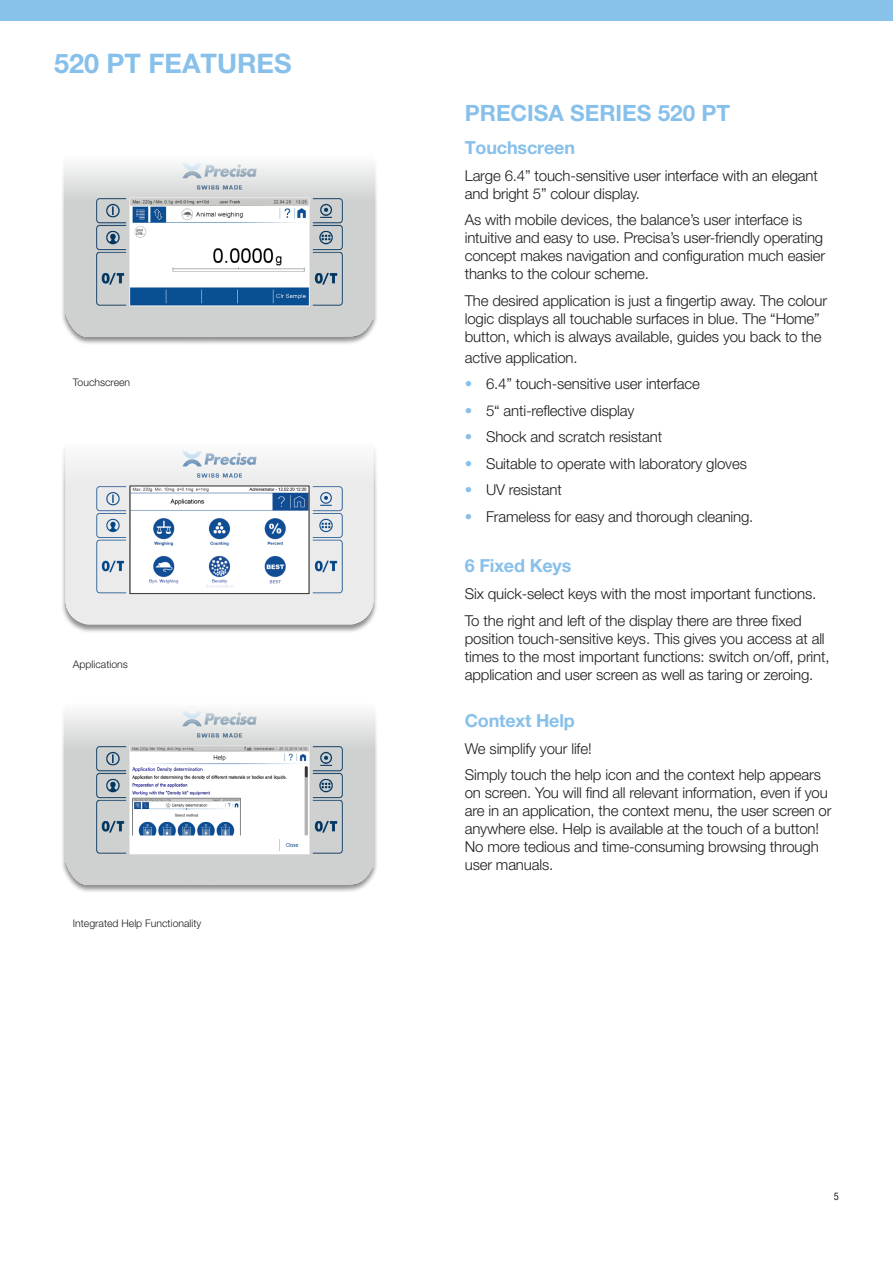
<style>
.page{position:relative;width:893px;height:1263px;background:#fff}
.page>*{position:absolute;margin:0;border:0;box-sizing:border-box;transform-origin:0 0}
.SERIES_NAME_HEADING{font:700 27px "Helvetica Neue LT Pro";color:#87c0ea}
.Heading_2{font:700 22.5px "Helvetica Neue LT Pro";color:#87c0ea}
.Intro_text{font:700 18px "Helvetica Neue LT Pro";letter-spacing:-.01em;color:#87c0ea}
.Intro_text-2{font:300 15px/18px "Helvetica Neue LT Pro";letter-spacing:-.01em;color:#1d1d1b}
.Table_Text{font:300 10.5px "Helvetica Neue LT Pro";color:#1d1d1b}
.t1{font:condensed 10.5px "Helvetica Neue LT Pro";color:#1d1d1b}
.s1{color:#87c0ea}
</style>
<div class="page">
<div style="left:0;top:0;width:893px;height:20px;background:#88c2eb"></div>
<div style="left:61px;top:155px;width:317px;height:190px;background:#1d1d1b;opacity:.5"></div>
<img style="left:65px;top:155px;width:308px;height:181px">
<div style="left:61px;top:443px;width:317px;height:191px;background:#1d1d1b;opacity:.5"></div>
<img style="left:65px;top:443px;width:308px;height:191px">
<div style="left:61px;top:703px;width:317px;height:190px;background:#1d1d1b;opacity:.5"></div>
<img style="left:65px;top:703px;width:308px;height:181px">
<p class="SERIES_NAME_HEADING" style="left:54px;top:47px;width:239px">520 PT FEATURES</p>
<p class="Table_Text" style="left:73px;top:376px;width:59px">Touchscreen</p>
<p class="Table_Text" style="left:73px;top:658px;width:57px">Applications</p>
<p class="Table_Text" style="left:73px;top:916px;width:130px">Integrated Help Functionality</p>
<p class="Heading_2" style="left:465px;top:99px;width:267px">PRECISA SERIES 520 PT</p>
<p class="Intro_text" style="left:465px;top:137px;width:112px">Touchscreen</p>
<p class="Intro_text-2" style="left:465px;top:166px;width:355px">Large 6.4” touch-sensitive user interface with an elegant and bright 5” colour display.</p>
<p class="Intro_text-2" style="left:465px;top:211px;width:362px">As with mobile devices, the balance’s user interface is intuitive and easy to use. Precisa’s user-friendly operating concept makes navigation and configuration much easier thanks to the colour scheme.</p>
<p class="Intro_text-2" style="left:465px;top:291px;width:364px">The desired application is just a fingertip away. The colour logic displays all touchable surfaces in blue. The “Home” button, which is always available, guides you back to the</p>
<p class="Intro_text-2" style="left:465px;top:348px;width:114px">active application.</p>
<p class="Intro_text-2" style="left:465px;top:375px;width:237px"><span class="s1">•</span> 6.4” touch-sensitive user interface</p>
<p class="Intro_text-2" style="left:465px;top:401px;width:171px"><span class="s1">•</span> 5“ anti-reflective display</p>
<p class="Intro_text-2" style="left:465px;top:428px;width:199px"><span class="s1">•</span> Shock and scratch resistant</p>
<p class="Intro_text-2" style="left:465px;top:454px;width:284px"><span class="s1">•</span> Suitable to operate with laboratory gloves</p>
<p class="Intro_text-2" style="left:465px;top:481px;width:99px"><span class="s1">•</span> UV resistant</p>
<p class="Intro_text-2" style="left:465px;top:507px;width:290px"><span class="s1">•</span> Frameless for easy and thorough cleaning.</p>
<p class="Intro_text" style="left:465px;top:555px;width:108px">6 Fixed Keys</p>
<p class="Intro_text-2" style="left:465px;top:584px;width:353px">Six quick-select keys with the most important functions.</p>
<p class="Intro_text-2" style="left:465px;top:611px;width:366px">To the right and left of the display there are three fixed position touch-sensitive keys. This gives you access at all times to the most important functions: switch on/off, print, application and user screen as well as taring or zeroing.</p>
<p class="Intro_text" style="left:465px;top:709px;width:112px">Context Help</p>
<p class="Intro_text-2" style="left:465px;top:739px;width:128px">We simplify your life!</p>
<p class="Intro_text-2" style="left:465px;top:765px;width:368px">Simply touch the help icon and the context help appears on screen. You will find all relevant information, even if you are in an application, the context menu, the user screen or anywhere else. Help is available at the touch of a button!<br>No more tedious and time-consuming browsing through user manuals.</p>
<p class="t1" style="left:834px;top:1190px;width:7px">5</p>
</div>
